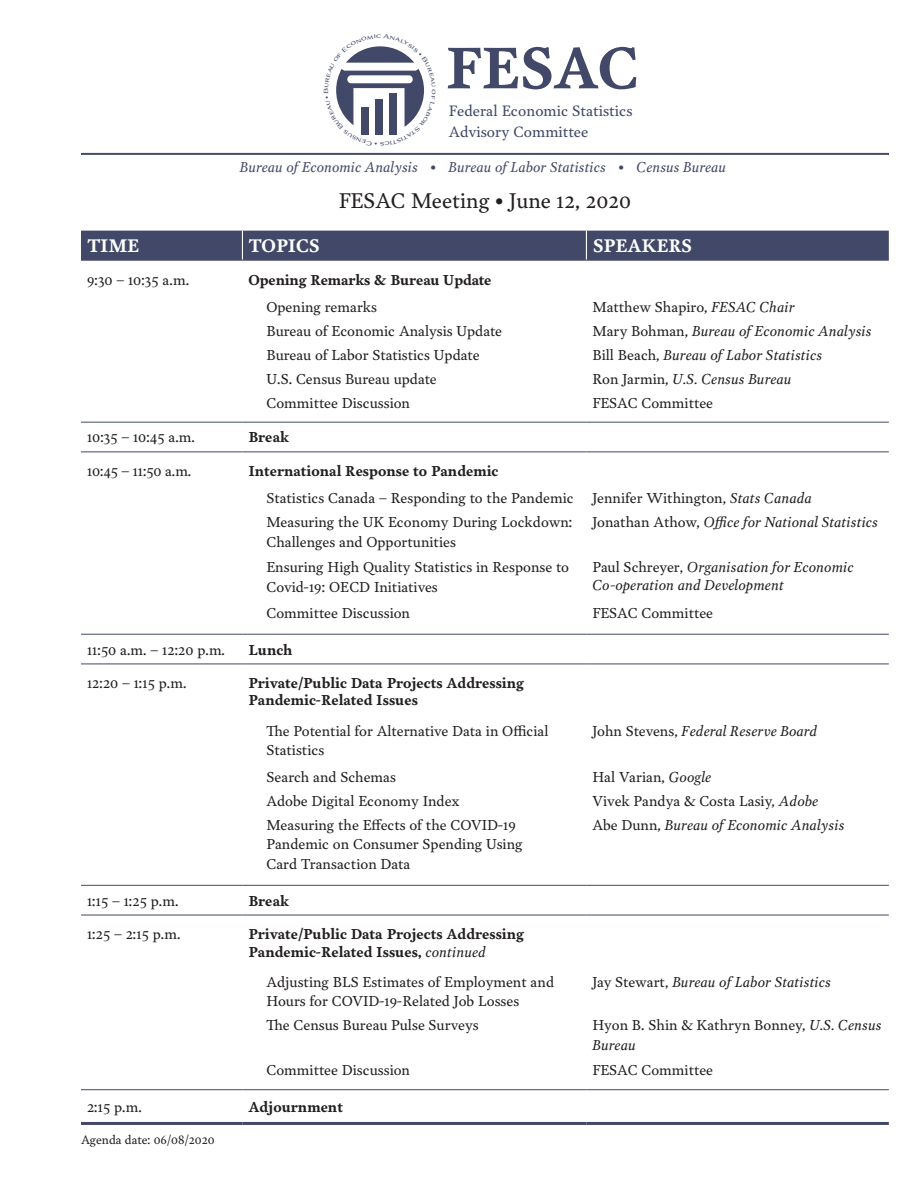
<style>
.page{position:relative;width:918px;height:1188px;background:#fff}
.page>*{position:absolute;margin:0;border:0;box-sizing:border-box;transform-origin:0 0}
.t1{font:700 57.6px "Garvis Pro";color:#424867}
.t2{font:21px "Garvis Pro";color:#231f20}
.t3{font:700 18px "Garvis Pro";color:#fff}
.t4{font:14.85px/20.7px "Garvis Pro";color:#424867}
.t5{font:14.25px/19.5px "Garvis Pro";color:#231f20}
.t6{font:italic 14.25px/18px "Garvis Pro";color:#231f20}
.t7{font:700 14.25px/17.1px "Garvis Pro";color:#231f20}
.t8{font:italic 14.1px "Garvis Pro";color:#424867}
.t9{font:12px "Garvis Pro";color:#231f20}
.s1{font-style:italic}
.s2{font-style:normal}
.s3{font-weight:400;font-style:italic}
</style>
<div class="page">
<div style="left:81px;top:231px;width:808px;height:29px;background:#424867"></div>
<hr style="left:81px;top:260px;width:161px;height:1px;background:#424867">
<hr style="left:242px;top:260px;width:344px;height:1px;background:#424867">
<hr style="left:586px;top:260px;width:303px;height:1px;background:#424867">
<hr style="left:81px;top:422px;width:161px;height:1px;background:#424867">
<hr style="left:242px;top:422px;width:344px;height:1px;background:#424867">
<hr style="left:586px;top:422px;width:303px;height:1px;background:#424867">
<hr style="left:81px;top:451px;width:161px;height:1px;background:#424867">
<hr style="left:242px;top:451px;width:344px;height:1px;background:#424867">
<hr style="left:586px;top:451px;width:303px;height:1px;background:#424867">
<hr style="left:81px;top:634px;width:161px;height:1px;background:#424867">
<hr style="left:242px;top:634px;width:344px;height:1px;background:#424867">
<hr style="left:586px;top:634px;width:303px;height:1px;background:#424867">
<hr style="left:81px;top:885px;width:161px;height:1px;background:#424867">
<hr style="left:242px;top:885px;width:344px;height:1px;background:#424867">
<hr style="left:586px;top:885px;width:303px;height:1px;background:#424867">
<hr style="left:81px;top:664px;width:161px;height:1px;background:#424867">
<hr style="left:242px;top:664px;width:344px;height:1px;background:#424867">
<hr style="left:586px;top:664px;width:303px;height:1px;background:#424867">
<hr style="left:81px;top:915px;width:161px;height:1px;background:#424867">
<hr style="left:242px;top:915px;width:344px;height:1px;background:#424867">
<hr style="left:586px;top:915px;width:303px;height:1px;background:#424867">
<hr style="left:81px;top:1089px;width:161px;height:1px;background:#424867">
<hr style="left:242px;top:1089px;width:344px;height:1px;background:#424867">
<hr style="left:586px;top:1089px;width:303px;height:1px;background:#424867">
<hr style="left:81px;top:1122px;width:161px;height:3px;background:#424867">
<hr style="left:242px;top:1122px;width:344px;height:3px;background:#424867">
<hr style="left:586px;top:1122px;width:303px;height:3px;background:#424867">
<hr style="left:81px;top:153px;width:808px;height:2px;background:#424867">
<svg style="left:336px;top:46px;width:88px;height:89px"></svg>
<p class="t1" style="left:446px;top:26px;width:195px">FESAC</p>
<p class="t4" style="left:449px;top:100px;width:185px">Federal Economic Statistics<br>Advisory Committee</p>
<p class="t8" style="left:240px;top:157px;width:488px">Bureau of Economic Analysis • Bureau of Labor Statistics • Census Bureau</p>
<p class="t2" style="left:339px;top:186px;width:294px">FESAC Meeting • June 12, 2020</p>
<p class="t3" style="left:88px;top:233px;width:53px">TIME</p>
<p class="t3" style="left:249px;top:233px;width:72px">TOPICS</p>
<p class="t3" style="left:593px;top:233px;width:100px">SPEAKERS</p>
<p class="t5" style="left:87px;top:269px;width:104px">9:30 – 10:35 a.m.</p>
<p class="t7" style="left:248px;top:271px;width:245px">Opening Remarks &amp; Bureau Update</p>
<p class="t5" style="left:266px;top:296px;width:112px">Opening remarks</p>
<p class="t5" style="left:266px;top:320px;width:237px">Bureau of Economic Analysis Update</p>
<p class="t5" style="left:266px;top:344px;width:215px">Bureau of Labor Statistics Update</p>
<p class="t5" style="left:266px;top:368px;width:172px">U.S. Census Bureau update</p>
<p class="t5" style="left:266px;top:392px;width:145px">Committee Discussion</p>
<p class="t5" style="left:592px;top:296px;width:204px">Matthew Shapiro, <span class="s1">FESAC Chair</span></p>
<p class="t6" style="left:592px;top:321px;width:281px"><span class="s2">Mary Bohman,</span> Bureau of Economic Analysis</p>
<p class="t6" style="left:592px;top:345px;width:231px"><span class="s2">Bill Beach,</span> Bureau of Labor Statistics</p>
<p class="t6" style="left:592px;top:369px;width:201px"><span class="s2">Ron Jarmin,</span> U.S. Census Bureau</p>
<p class="t5" style="left:592px;top:392px;width:122px">FESAC Committee</p>
<p class="t5" style="left:87px;top:427px;width:110px">10:35 – 10:45 a.m.</p>
<p class="t7" style="left:248px;top:428px;width:42px">Break</p>
<p class="t5" style="left:87px;top:461px;width:106px">10:45 – 11:50 a.m.</p>
<p class="t7" style="left:248px;top:462px;width:252px">International Response to Pandemic</p>
<p class="t5" style="left:266px;top:488px;width:309px">Statistics Canada – Responding to the Pandemic</p>
<p class="t5" style="left:266px;top:512px;width:308px">Measuring the UK Economy During Lockdown:<br>Challenges and Opportunities</p>
<p class="t5" style="left:592px;top:488px;width:221px">Jennifer Withington, <span class="s1">Stats Canada</span></p>
<p class="t6" style="left:592px;top:513px;width:287px"><span class="s2">Jonathan Athow,</span> Office for National Statistics</p>
<p class="t5" style="left:266px;top:557px;width:304px">Ensuring High Quality Statistics in Response to<br>Covid-19: OECD Initiatives</p>
<p class="t6" style="left:592px;top:558px;width:263px"><span class="s2">Paul Schreyer,</span> Organisation for Economic<br>Co-operation and Development</p>
<p class="t5" style="left:266px;top:603px;width:145px">Committee Discussion</p>
<p class="t5" style="left:592px;top:603px;width:122px">FESAC Committee</p>
<p class="t5" style="left:87px;top:639px;width:140px">11:50 a.m. – 12:20 p.m.</p>
<p class="t7" style="left:248px;top:640px;width:46px">Lunch</p>
<p class="t5" style="left:87px;top:673px;width:101px">12:20 – 1:15 p.m.</p>
<p class="t7" style="left:248px;top:674px;width:277px">Private/Public Data Projects Addressing<br>Pandemic-Related Issues</p>
<p class="t5" style="left:266px;top:720px;width:284px">The Potential for Alternative Data in Official<br>Statistics</p>
<p class="t6" style="left:592px;top:721px;width:226px"><span class="s2">John Stevens,</span> Federal Reserve Board</p>
<p class="t5" style="left:266px;top:766px;width:131px">Search and Schemas</p>
<p class="t5" style="left:266px;top:790px;width:195px">Adobe Digital Economy Index</p>
<p class="t5" style="left:266px;top:814px;width:258px">Measuring the Effects of the COVID-19<br>Pandemic on Consumer Spending Using<br>Card Transaction Data</p>
<p class="t5" style="left:592px;top:766px;width:121px">Hal Varian, <span class="s1">Google</span></p>
<p class="t5" style="left:592px;top:790px;width:228px">Vivek Pandya &amp; Costa Lasiy, <span class="s1">Adobe</span></p>
<p class="t6" style="left:592px;top:815px;width:254px"><span class="s2">Abe Dunn,</span> Bureau of Economic Analysis</p>
<p class="t5" style="left:87px;top:891px;width:93px">1:15 – 1:25 p.m.</p>
<p class="t7" style="left:248px;top:892px;width:42px">Break</p>
<p class="t5" style="left:87px;top:924px;width:95px">1:25 – 2:15 p.m.</p>
<p class="t7" style="left:248px;top:925px;width:277px">Private/Public Data Projects Addressing<br>Pandemic-Related Issues, <span class="s3">continued</span></p>
<p class="t5" style="left:266px;top:972px;width:289px">Adjusting BLS Estimates of Employment and<br>Hours for COVID-19-Related Job Losses</p>
<p class="t5" style="left:266px;top:1015px;width:214px">The Census Bureau Pulse Surveys</p>
<p class="t6" style="left:592px;top:972px;width:240px"><span class="s2">Jay Stewart,</span> Bureau of Labor Statistics</p>
<p class="t5" style="left:592px;top:1015px;width:291px">Hyon B. Shin &amp; Kathryn Bonney, <span class="s1">U.S. Census<br>Bureau</span></p>
<p class="t5" style="left:266px;top:1060px;width:145px">Committee Discussion</p>
<p class="t5" style="left:592px;top:1060px;width:122px">FESAC Committee</p>
<p class="t5" style="left:87px;top:1097px;width:56px">2:15 p.m.</p>
<p class="t7" style="left:248px;top:1098px;width:96px">Adjournment</p>
<p class="t9" style="left:81px;top:1132px;width:135px">Agenda date: 06/08/2020</p>
</div>
